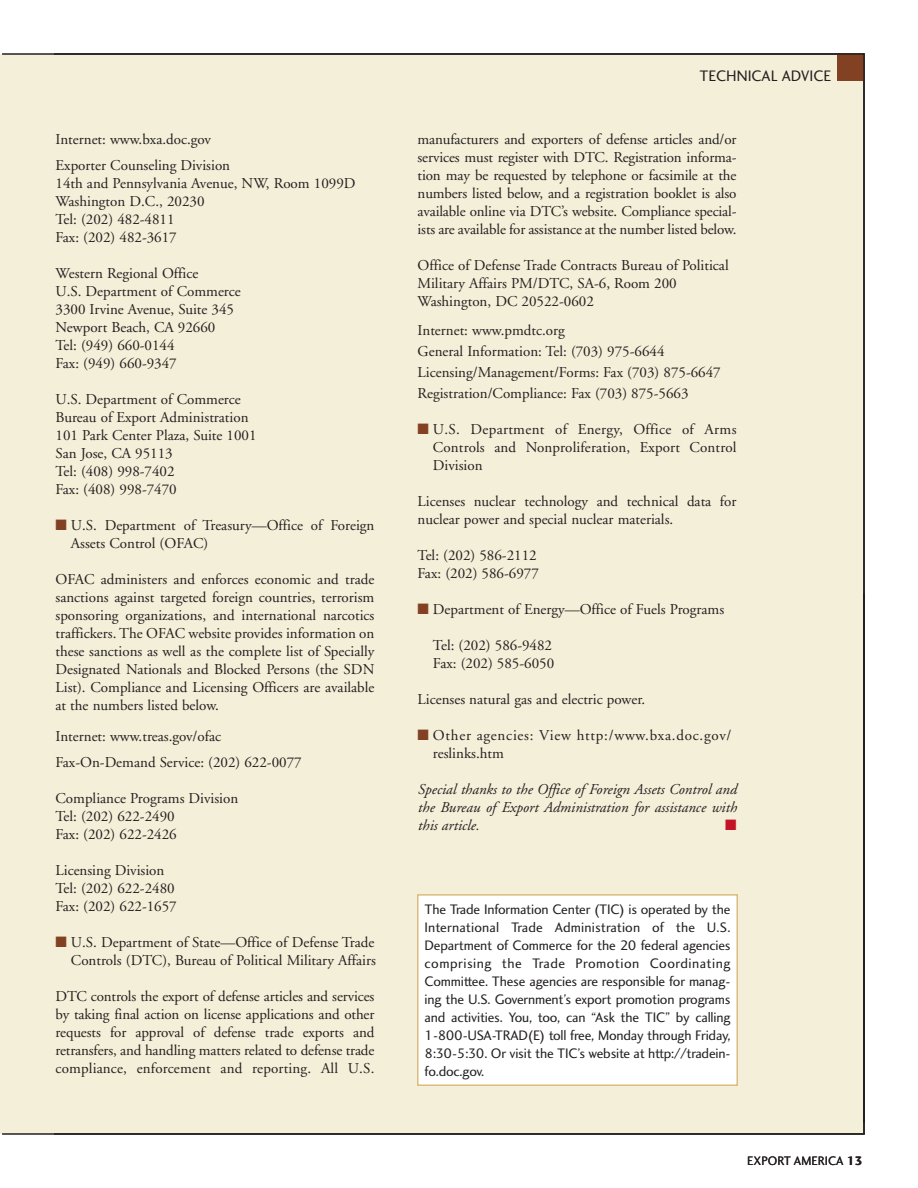
<style>
.page{position:relative;width:918px;height:1188px;background:#fff}
.page>*{position:absolute;margin:0;border:0;box-sizing:border-box;transform-origin:0 0}
.t1{font:15.75px "Charlotte Sans Book Plain";color:#231f20}
.t2{font:15px/18px "Adobe Garamond";color:#231f20}
.t3{font:italic 15px/18px "Adobe Garamond";color:#231f20;text-align:justify}
.t4{font:15px/18px "Adobe Garamond";letter-spacing:.05em;color:#231f20}
.t5{font:15px "Zapf Dingbats";color:#c41324}
.t6{font:14.25px/18px "Charlotte Sans Book Plain";letter-spacing:-.01em;color:#231f20;text-align:justify}
.t7{font:12.75px "Charlotte Sans Book Plain";color:#231f20}
.s1{color:#834123}
.s2{font-family:"Charlotte Sans Bold Plain"}
</style>
<div class="page">
<div style="left:0;top:54px;width:864px;height:1080px;background:#f4efd8"></div>
<div style="left:837px;top:54px;width:27px;height:27px;background:#834123"></div>
<hr style="left:2px;top:1133px;width:863px;height:2px;background:#231f20">
<hr style="left:2px;top:53px;width:862px;height:2px;background:#231f20">
<hr style="left:863px;top:53px;width:2px;height:1081px;background:#231f20">
<div style="left:418px;top:895px;width:319px;height:190px;background:#fff"></div>
<div style="left:417px;top:894px;width:321px;height:192px;border:2px solid #ddbc7d"></div>
<p class="t2" style="left:56px;top:128px;width:176px;line-height:25.5px">Internet: www.bxa.doc.gov<br>Exporter Counseling Division</p>
<p class="t2" style="left:56px;top:175px;width:302px">14th and Pennsylvania Avenue, NW, Room 1099D<br>Washington D.C., 20230<br>Tel: (202) 482-4811<br>Fax: (202) 482-3617</p>
<p class="t2" style="left:56px;top:265px;width:187px">Western Regional Office<br>U.S. Department of Commerce<br>3300 Irvine Avenue, Suite 345<br>Newport Beach, CA 92660<br>Tel: (949) 660-0144<br>Fax: (949) 660-9347</p>
<p class="t2" style="left:56px;top:391px;width:203px">U.S. Department of Commerce<br>Bureau of Export Administration<br>101 Park Center Plaza, Suite 1001<br>San Jose, CA 95113<br>Tel: (408) 998-7402<br>Fax: (408) 998-7470</p>
<p class="t2" style="left:71px;top:517px;width:305px;text-indent:-15px"><span class="s1">■</span> U.S. Department of Treasury—Office of Foreign<br>Assets Control (OFAC)</p>
<p class="t2" style="left:56px;top:571px;width:320px;text-align:justify">OFAC administers and enforces economic and trade sanctions against targeted foreign countries, terrorism sponsoring organizations, and international narcotics traffickers. The OFAC website provides information on these sanctions as well as the complete list of Specially Designated Nationals and Blocked Persons (the SDN List). Compliance and Licensing Officers are available at the numbers listed below.</p>
<p class="t2" style="left:56px;top:725px;width:248px;line-height:25.5px">Internet: www.treas.gov/ofac<br>Fax-On-Demand Service: (202) 622-0077</p>
<p class="t2" style="left:56px;top:790px;width:184px">Compliance Programs Division<br>Tel: (202) 622-2490<br>Fax: (202) 622-2426</p>
<p class="t2" style="left:56px;top:862px;width:123px">Licensing Division<br>Tel: (202) 622-2480<br>Fax: (202) 622-1657</p>
<p class="t2" style="left:56px;top:934px;width:322px;text-align:right"><span class="s1">■</span> U.S. Department of State—Office of Defense Trade<br>Controls (DTC), Bureau of Political Military Affairs</p>
<p class="t2" style="left:56px;top:988px;width:320px;text-align:justify">DTC controls the export of defense articles and services by taking final action on license applications and other requests for approval of defense trade exports and retransfers, and handling matters related to defense trade compliance, enforcement and reporting. All U.S.</p>
<p class="t1" style="left:699px;top:70px;width:133px">TECHNICAL ADVICE</p>
<p class="t2" style="left:418px;top:132px;width:320px;text-align:justify">manufacturers and exporters of defense articles and/or services must register with DTC. Registration informa&shy;tion may be requested by telephone or facsimile at the numbers listed below, and a registration booklet is also available online via DTC’s website. Compliance special&shy;ists are available for assistance at the number listed below.</p>
<p class="t2" style="left:418px;top:258px;width:313px">Office of Defense Trade Contracts Bureau of Political<br>Military Affairs PM/DTC, SA-6, Room 200<br>Washington, DC 20522-0602</p>
<p class="t2" style="left:418px;top:321px;width:305px;line-height:21px">Internet: www.pmdtc.org<br>General Information: Tel: (703) 975-6644<br>Licensing/Management/Forms: Fax (703) 875-6647<br>Registration/Compliance: Fax (703) 875-5663</p>
<p class="t2" style="left:433px;top:421px;width:305px;text-align:justify;text-indent:-15px"><span class="s1">■</span> U.S. Department of Energy, Office of Arms Controls and Nonproliferation, Export Control Division</p>
<p class="t2" style="left:418px;top:493px;width:320px">Licenses nuclear technology and technical data for nuclear power and special nuclear materials.</p>
<p class="t2" style="left:418px;top:547px;width:123px">Tel: (202) 586-2112<br>Fax: (202) 586-6977</p>
<p class="t2" style="left:418px;top:601px;width:308px"><span class="s1">■</span> Department of Energy—Office of Fuels Programs</p>
<p class="t2" style="left:433px;top:637px;width:123px">Tel: (202) 586-9482<br>Fax: (202) 585-6050</p>
<p class="t2" style="left:418px;top:691px;width:229px">Licenses natural gas and electric power.</p>
<p class="t4" style="left:433px;top:727px;width:300px;text-indent:-15px"><span class="s1">■</span> Other agencies: View http:/www.bxa.doc.gov/ reslinks.htm</p>
<p class="t3" style="left:418px;top:781px;width:320px">Special thanks to the Office of Foreign Assets Control and the Bureau of Export Administration for assistance with this article.</p>
<p class="t5" style="left:725px;top:818px;width:13px">■</p>
<p class="t6" style="left:425px;top:902px;width:307px">The Trade Information Center (TIC) is operated by the International Trade Administration of the U.S.<br>Department of Commerce for the 20 federal agencies comprising the Trade Promotion Coordinating Committee. These agencies are responsible for manag&shy;ing the U.S. Government’s export promotion programs and activities. You, too, can “Ask the TIC” by calling 1-800-USA-TRAD(E) toll free, Monday through Friday, 8:30-5:30. Or visit the TIC’s website at http://tradein&shy;fo.doc.gov.</p>
<p class="t7" style="left:747px;top:1156px;width:117px">EXPORT AMERICA <span class="s2">13</span></p>
</div>
